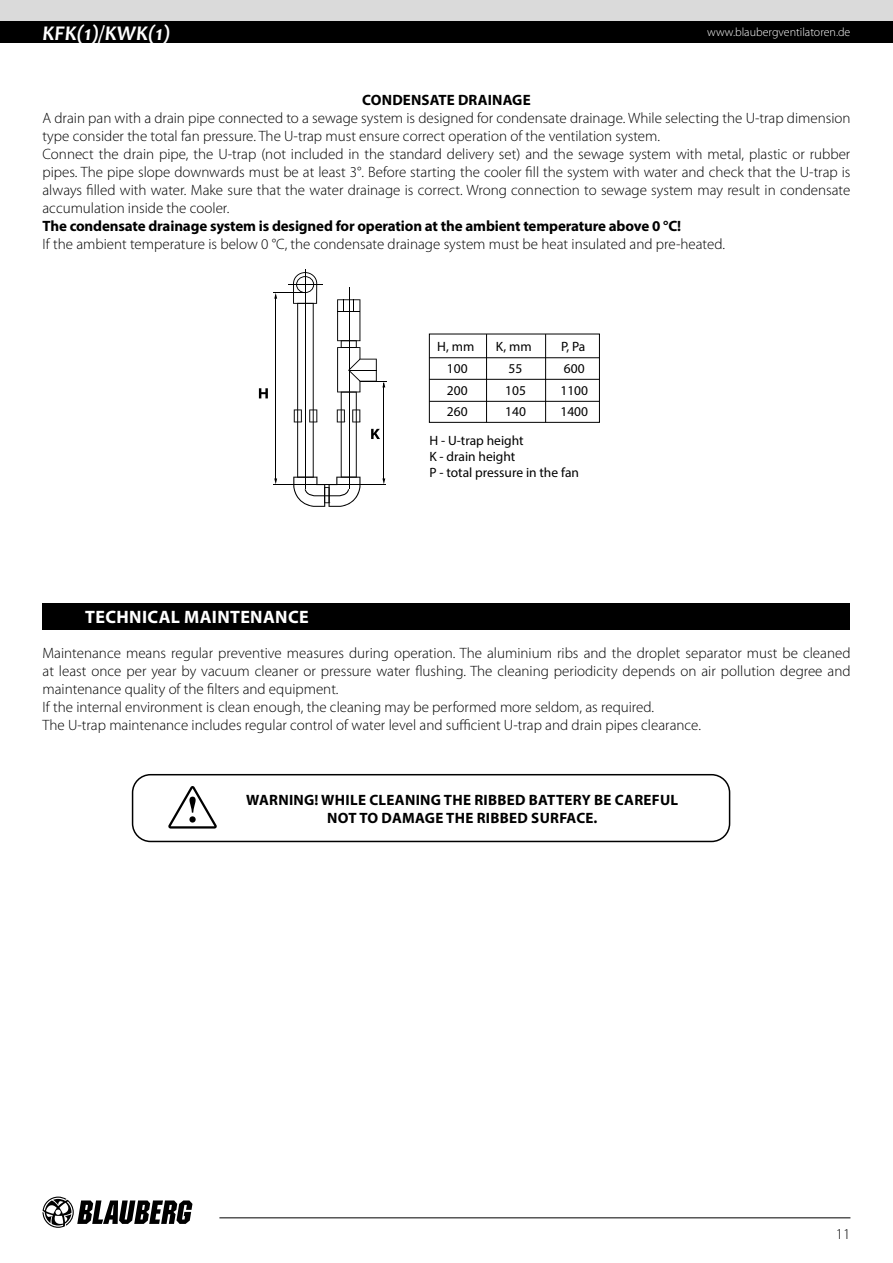
<style>
.page{position:relative;width:893px;height:1263px;background:#fff}
.page>*{position:absolute;margin:0;border:0;box-sizing:border-box;transform-origin:0 0}
.t1{font:italic 700 21px "Candara";color:#fff}
.t2{font:700 18px "Myriad Pro";letter-spacing:.02em;color:#fff}
.t3{font:300 15px/18px "Myriad Pro";color:#000}
.t4{font:700 15px "Myriad Pro";letter-spacing:-.01em;color:#000}
.t5{font:700 15px/18px "Myriad Pro";letter-spacing:.02em;color:#000;text-align:center}
.t6{font:700 15px "Myriad Pro";letter-spacing:.01em;color:#000}
.t7{font:13.5px/21.5px "Myriad Pro";color:#000}
.t8{font:300 12px "Myriad Pro";color:#fff}
</style>
<div class="page">
<hr style="left:288px;top:284px;width:35px;height:1px;background:#000">
<hr style="left:305px;top:270px;width:1px;height:219px;background:#000">
<hr style="left:273px;top:484px;width:113px;height:1px;background:#000">
<hr style="left:274px;top:292px;width:31px;height:1px;background:#000">
<hr style="left:275px;top:295px;width:1px;height:186px;background:#000">
<svg style="left:259px;top:388px;width:9px;height:10px"></svg>
<svg style="left:293px;top:272px;width:93px;height:235px"></svg>
<div style="left:429px;top:334px;width:171px;height:88px;border:1px solid #000"></div>
<hr style="left:429px;top:357px;width:170px;height:1px;background:#000">
<hr style="left:486px;top:334px;width:1px;height:88px;background:#000">
<hr style="left:545px;top:334px;width:1px;height:88px;background:#000">
<hr style="left:429px;top:379px;width:170px;height:1px;background:#000">
<hr style="left:429px;top:401px;width:170px;height:1px;background:#000">
<div style="left:43px;top:603px;width:807px;height:27px;background:#000"></div>
<div style="left:132px;top:774px;width:598px;height:68px;border:2px solid #000;border-radius:18px"></div>
<svg style="left:168px;top:786px;width:49px;height:42px"></svg>
<div style="left:0;top:0;width:893px;height:21px;background:#dadada"></div>
<div style="left:0;top:21px;width:893px;height:22px;background:#000"></div>
<svg style="left:43px;top:1196px;width:149px;height:32px"></svg>
<hr style="left:219px;top:1217px;width:631px;height:1px;background:#000">
<h1 class="t1" style="left:43px;top:20px;width:130px">KFK(1)/KWK(1)</h1>
<p class="t8" style="left:707px;top:26px;width:145px">www.blaubergventilatoren.de</p>
<p class="t6" style="left:362px;top:90px;width:170px">CONDENSATE DRAINAGE</p>
<p class="t3" style="left:43px;top:109px;width:809px">A drain pan with a drain pipe connected to a sewage system is designed for condensate drainage. While selecting the U-trap dimension type consider the total fan pressure. The U-trap must ensure correct operation of the ventilation system.<br>Connect the drain pipe, the U-trap (not included in the standard delivery set) and the sewage system with metal, plastic or rubber pipes. The pipe slope downwards must be at least 3°. Before starting the cooler fill the system with water and check that the U-trap is always filled with water. Make sure that the water drainage is correct. Wrong connection to sewage system may result in condensate accumulation inside the cooler.</p>
<p class="t4" style="left:43px;top:216px;width:640px">The condensate drainage system is designed for operation at the ambient temperature above 0 °С!</p>
<p class="t3" style="left:43px;top:235px;width:684px">If the ambient temperature is below 0 °C, the condensate drainage system must be heat insulated and pre-heated.</p>
<p class="t7" style="left:437px;top:335px;width:38px;text-align:center">H, mm<br>100<br>200<br>260</p>
<p class="t7" style="left:496px;top:335px;width:37px">K, mm</p>
<p class="t7" style="left:561px;top:335px;width:26px">P, Pa</p>
<p class="t7" style="left:505px;top:357px;width:22px">55<br>105<br>140</p>
<p class="t7" style="left:560px;top:357px;width:29px">600<br>1100<br>1400</p>
<p class="t7" style="left:429px;top:432px;width:151px;line-height:16.2px">H - U-trap height<br>K - drain height<br>P - total pressure in the fan</p>
<p class="t2" style="left:85px;top:605px;width:225px">TECHNICAL MAINTENANCE</p>
<p class="t3" style="left:43px;top:644px;width:809px">Maintenance means regular preventive measures during operation. The aluminium ribs and the droplet separator must be cleaned at least once per year by vacuum cleaner or pressure water flushing. The cleaning periodicity depends on air pollution degree and maintenance quality of the filters and equipment.<br>If the internal environment is clean enough, the cleaning may be performed more seldom, as required.<br>The U-trap maintenance includes regular control of water level and sufficient U-trap and drain pipes clearance.</p>
<p class="t5" style="left:246px;top:790px;width:434px">WARNING! WHILE CLEANING THE RIBBED BATTERY BE CAREFUL<br>NOT TO DAMAGE THE RIBBED SURFACE.</p>
<p class="t3" style="left:836px;top:1225px;width:16px">11</p>
</div>
